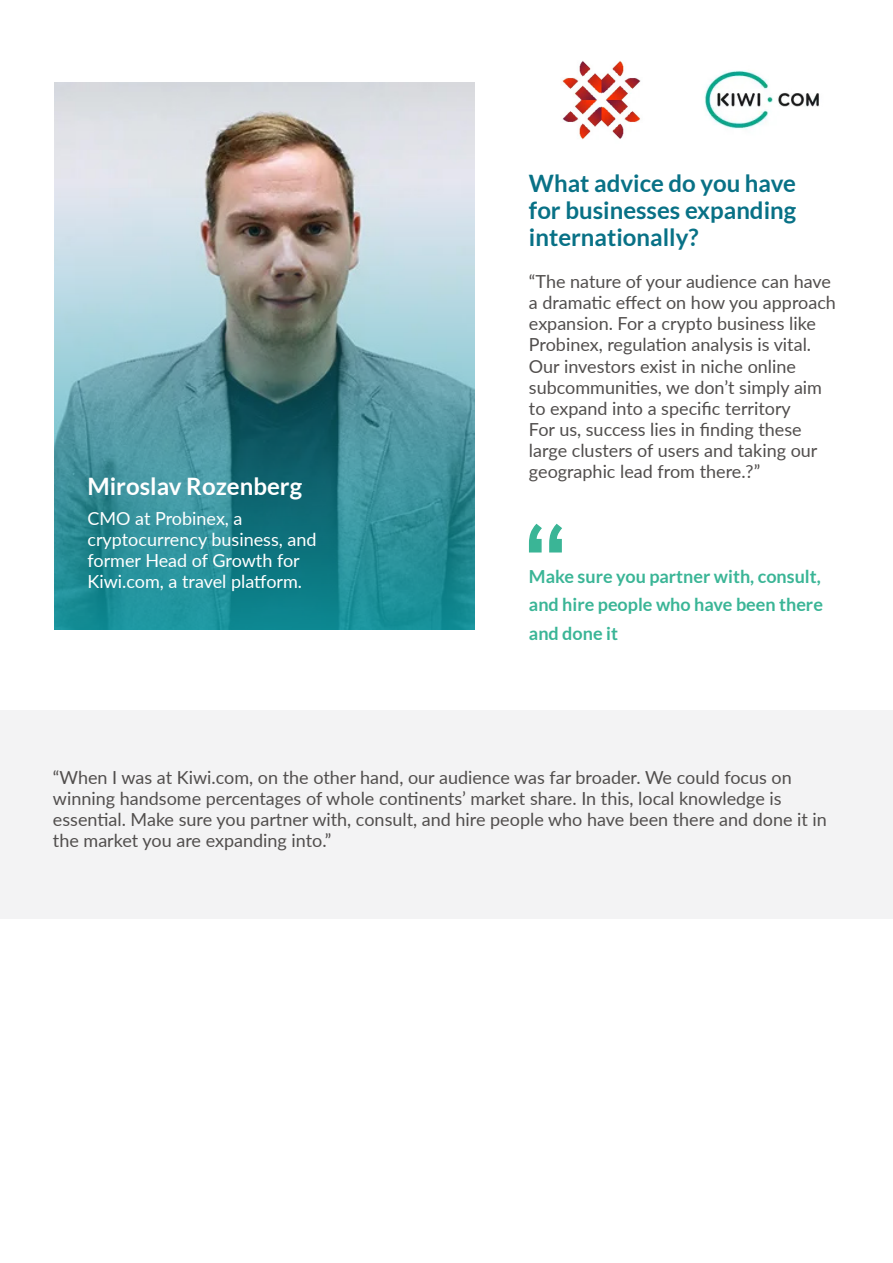
<style>
.page{position:relative;width:893px;height:1263px;background:#fff}
.page>*{position:absolute;margin:0;border:0;box-sizing:border-box;transform-origin:0 0}
.t1{font:700 24px/27px "Lato";color:#087186;text-align:justify}
.t2{font:700 24px "Lato";color:#fff}
.t3{font:18px/21px "Lato";color:#514e4d}
.t4{font:18px/21px "Lato";color:#fff}
.t5{font:700 18px/28.5px "Lato";color:#3ab596}
</style>
<div class="page">
<img style="left:54px;top:82px;width:420px;height:548px">
<div style="left:1px;top:710px;width:892px;height:208px;background:#f3f3f4"></div>
<svg style="left:528px;top:523px;width:34px;height:30px"></svg>
<img style="left:561px;top:61px;width:80px;height:79px">
<img style="left:704px;top:70px;width:115px;height:60px">
<h1 class="t2" style="left:87px;top:472px;width:216px">Miroslav Rozenberg</h1>
<p class="t4" style="left:87px;top:507px;width:231px">CMO at Probinex, a cryptocurrency business, and former Head of Growth for<br>Kiwi.com, a travel platform.</p>
<h1 class="t1" style="left:529px;top:170px;width:269px">What advice do you have for businesses expanding internationally?</h1>
<p class="t3" style="left:529px;top:271px;width:309px">“The nature of your audience can have a dramatic effect on how you approach expansion. For a crypto business like Probinex, regulation analysis is vital.<br>Our investors exist in niche online subcommunities, we don’t simply aim to expand into a specific territory<br>For us, success lies in finding these large clusters of users and taking our geographic lead from there.?”</p>
<p class="t5" style="left:529px;top:562px;width:295px">Make sure you partner with, consult, and hire people who have been there and done it</p>
<p class="t3" style="left:53px;top:766px;width:775px">“When I was at Kiwi.com, on the other hand, our audience was far broader. We could focus on winning handsome percentages of whole continents’ market share. In this, local knowledge is essential. Make sure you partner with, consult, and hire people who have been there and done it in the market you are expanding into.”</p>
</div>
